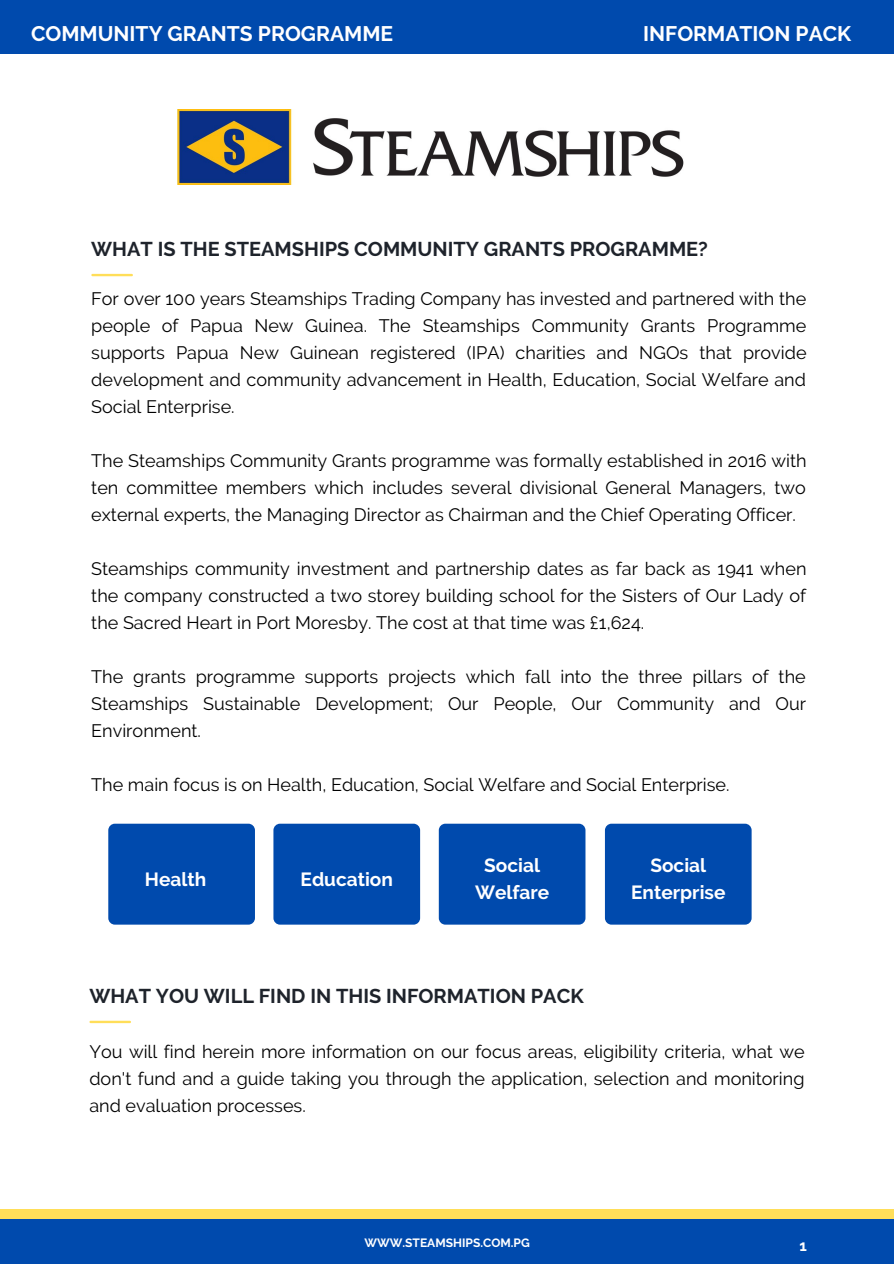
<style>
.page{position:relative;width:894px;height:1264px;background:#fff}
.page>*{position:absolute;margin:0;border:0;box-sizing:border-box;transform-origin:0 0}
.t1{font:700 21px "Raleway";color:#fff}
.t2{font:700 19.95px "Raleway";color:#1e232b}
.t3{font:700 19.05px/26.7px "Raleway";color:#fff;text-align:center}
.t4{font:18px/27px "Raleway";color:#000;text-align:justify}
.t5{font:700 15px "Raleway";color:#fff}
.t6{font:700 12px "Raleway";color:#fff}
</style>
<div class="page">
<div style="left:0;top:1209px;width:893px;height:25px;background:#ffde59"></div>
<div style="left:0;top:1219px;width:893px;height:44px;background:#004aad"></div>
<div style="left:0;top:0;width:893px;height:53px;background:#004aad"></div>
<img style="left:177px;top:109px;width:506px;height:76px">
<hr style="left:92px;top:274px;width:40px;height:2px;background:#ffde59">
<div style="left:108px;top:823px;width:147px;height:101px;background:#004aad;border-radius:7px"></div>
<div style="left:273px;top:823px;width:147px;height:101px;background:#004aad;border-radius:7px"></div>
<div style="left:438px;top:823px;width:147px;height:101px;background:#004aad;border-radius:7px"></div>
<div style="left:604px;top:823px;width:147px;height:101px;background:#004aad;border-radius:7px"></div>
<hr style="left:90px;top:1020px;width:40px;height:3px;background:#ffde59">
<p class="t1" style="left:31px;top:22px;width:363px">COMMUNITY GRANTS PROGRAMME</p>
<p class="t1" style="left:643px;top:22px;width:209px">INFORMATION PACK</p>
<p class="t2" style="left:91px;top:237px;width:618px">WHAT IS THE STEAMSHIPS COMMUNITY GRANTS PROGRAMME?</p>
<p class="t4" style="left:91px;top:285px;width:716px">For over 100 years Steamships Trading Company has invested and partnered with the people of Papua New Guinea. The Steamships Community Grants Programme supports Papua New Guinean registered (IPA) charities and NGOs that provide development and community advancement in Health, Education, Social Welfare and Social Enterprise.</p>
<p class="t4" style="left:91px;top:447px;width:716px">The Steamships Community Grants programme was formally established in 2016 with ten committee members which includes several divisional General Managers, two external experts, the Managing Director as Chairman and the Chief Operating Officer.</p>
<p class="t4" style="left:91px;top:555px;width:716px">Steamships community investment and partnership dates as far back as 1941 when the company constructed a two storey building school for the Sisters of Our Lady of the Sacred Heart in Port Moresby. The cost at that time was £1,624.</p>
<p class="t4" style="left:91px;top:663px;width:716px">The grants programme supports projects which fall into the three pillars of the Steamships Sustainable Development; Our People, Our Community and Our Environment.</p>
<p class="t4" style="left:91px;top:771px;width:639px">The main focus is on Health, Education, Social Welfare and Social Enterprise.</p>
<p class="t3" style="left:145px;top:865px;width:63px">Health</p>
<p class="t3" style="left:300px;top:865px;width:94px">Education</p>
<p class="t3" style="left:475px;top:852px;width:76px">Social<br>Welfare</p>
<p class="t3" style="left:631px;top:852px;width:96px">Social<br>Enterprise</p>
<p class="t2" style="left:89px;top:983px;width:495px">WHAT YOU WILL FIND IN THIS INFORMATION PACK</p>
<p class="t4" style="left:89px;top:1038px;width:716px">You will find herein more information on our focus areas, eligibility criteria, what we don't fund and a guide taking you through the application, selection and monitoring and evaluation processes.</p>
<p class="t6" style="left:364px;top:1235px;width:167px">WWW.STEAMSHIPS.COM.PG</p>
<p class="t5" style="left:799px;top:1236px;width:9px">1</p>
</div>
